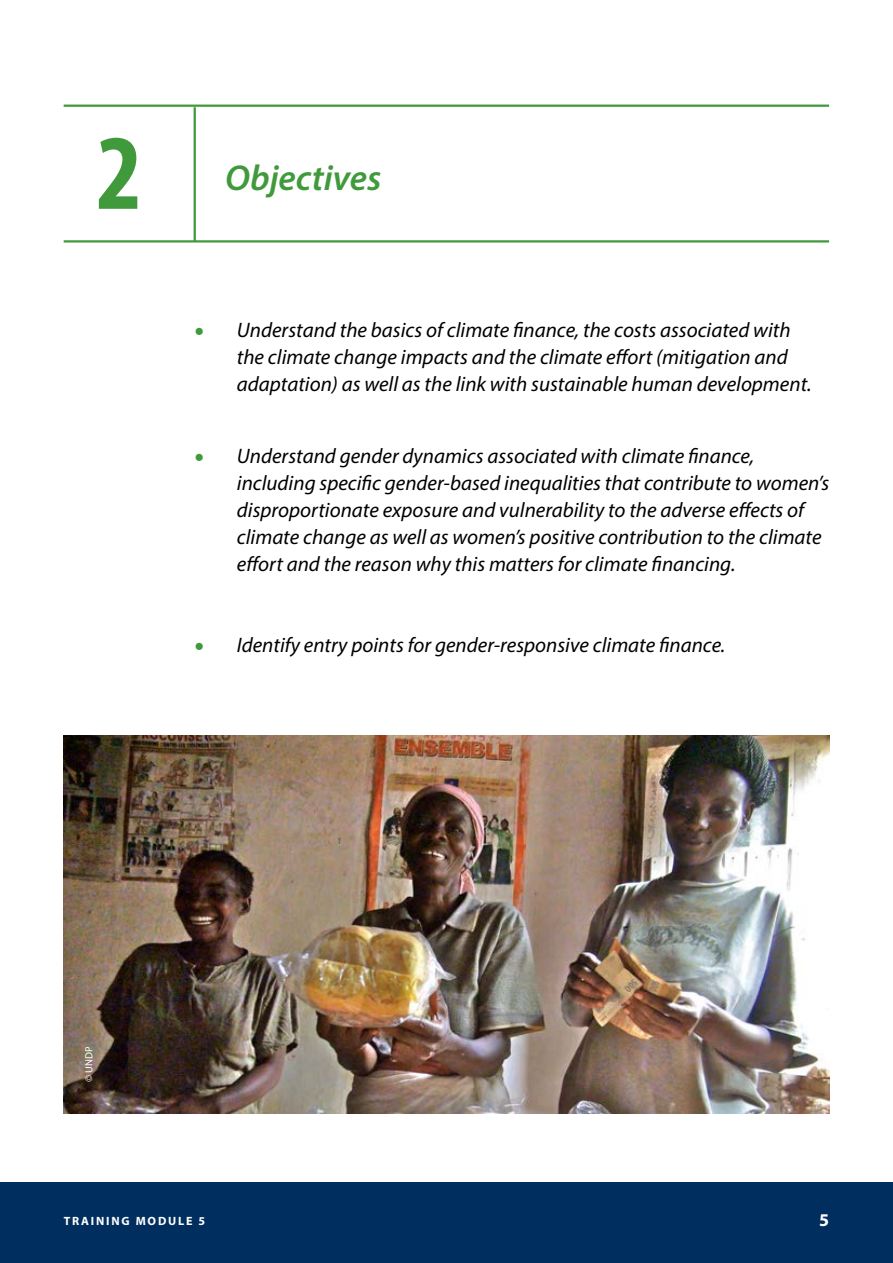
<style>
.page{position:relative;width:893px;height:1263px;background:#fff}
.page>*{position:absolute;margin:0;border:0;box-sizing:border-box;transform-origin:0 0}
.t1{font:700 condensed 108px "Myriad Pro";color:#409a3c}
.t2{font:italic 600 36px "Myriad Pro";color:#409a3c}
.t3{font:italic 21px/27px "Myriad Pro";color:#000}
.t4{font:700 18px "Myriad Pro";color:#fff}
.t5{font:700 12px "Myriad Pro";letter-spacing:.15em;color:#fff}
.t6{font:10.5px "Myriad Pro";color:#fff}
.s1{color:#409a3c}
</style>
<div class="page">
<div style="left:0;top:1182px;width:893px;height:81px;background:#002e5e"></div>
<img style="left:64px;top:735px;width:765px;height:378px">
<hr style="left:64px;top:105px;width:765px;height:2px;background:#409a3c">
<hr style="left:64px;top:240px;width:765px;height:2px;background:#409a3c">
<hr style="left:194px;top:107px;width:2px;height:134px;background:#409a3c">
<h1 class="t1" style="left:96px;top:105px;width:48px">2</h1>
<h2 class="t2" style="left:225px;top:155px;width:158px">Objectives</h2>
<p class="t3" style="left:237px;top:316px;width:576px;text-indent:-42px"><span class="s1">●</span> Understand the basics of climate finance, the costs associated with the climate change impacts and the climate effort (mitigation and adaptation) as well as the link with sustainable human development.</p>
<p class="t3" style="left:237px;top:442px;width:594px;text-indent:-42px"><span class="s1">●</span> Understand gender dynamics associated with climate finance, including specific gender-based inequalities that contribute to women’s disproportionate exposure and vulnerability to the adverse effects of climate change as well as women’s positive contribution to the climate effort and the reason why this matters for climate financing.</p>
<p class="t3" style="left:195px;top:631px;width:532px"><span class="s1">●</span> Identify entry points for gender-responsive climate finance.</p>
<p class="t6" style="left:82px;top:1082px;width:37px;rotate:-90deg">© UNDP</p>
<p class="t5" style="left:64px;top:1213px;width:143px">TRAINING MODULE 5</p>
<p class="t4" style="left:819px;top:1209px;width:11px">5</p>
</div>
